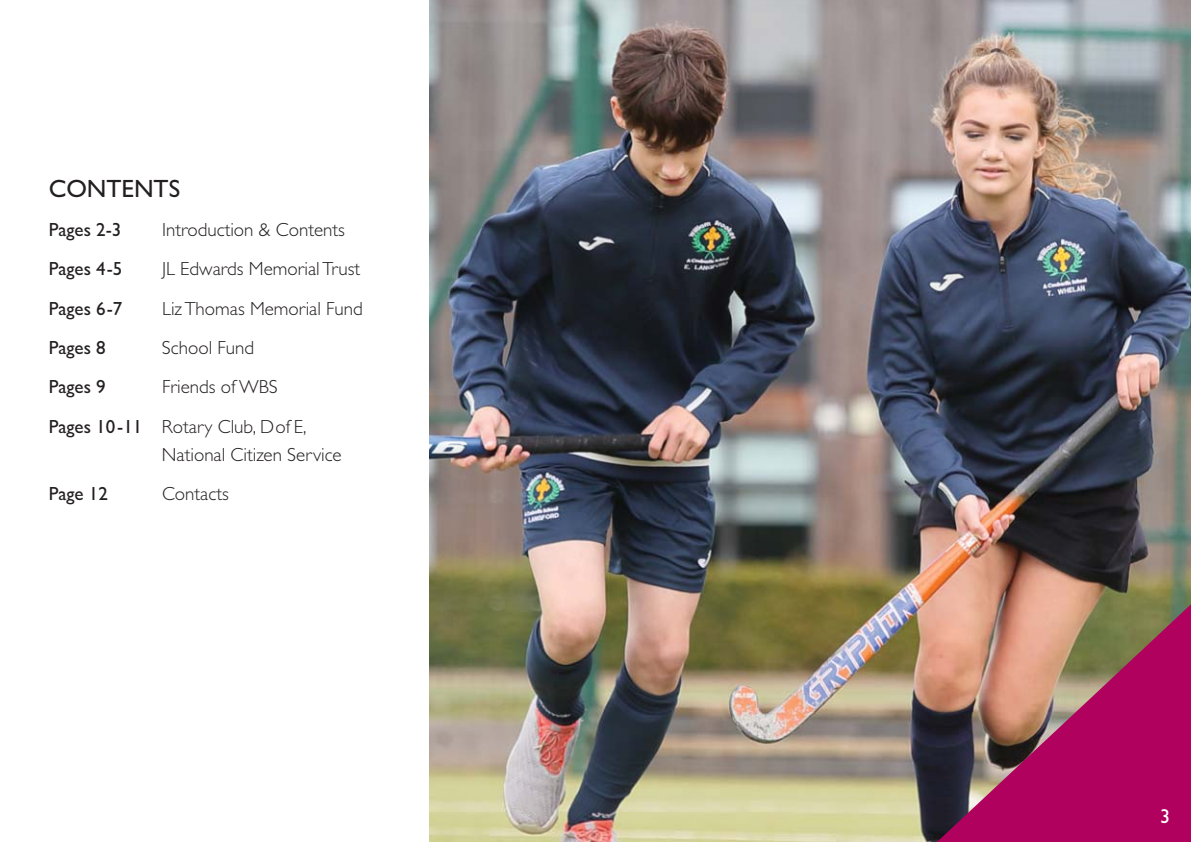
<style>
.page{position:relative;width:1191px;height:842px;background:#fff}
.page>*{position:absolute;margin:0;border:0;box-sizing:border-box;transform-origin:0 0}
.t1{font:25px "Gill Sans";color:#231f20}
.t2{font:20px "Gill Sans";color:#fff}
.t3{font:300 19px/39.4px "Gill Sans";color:#231f20}
.t4{font:19px "Gill Sans";color:#231f20}
.s1{font-weight:400}
</style>
<div class="page">
<img style="left:429px;top:0;width:762px;height:842px">
<img style="left:922px;top:588px;width:269px;height:254px">
<h1 class="t1" style="left:49px;top:173px;width:133px">CONTENTS</h1>
<p class="t4" style="left:49px;top:223px;width:74px">Pages 2-3</p>
<p class="t3" style="left:162px;top:212px;width:184px">Introduction &amp; Contents</p>
<p class="t4" style="left:49px;top:262px;width:75px">Pages 4-5</p>
<p class="t3" style="left:162px;top:251px;width:200px">JL Edwards Memorial Trust</p>
<p class="t4" style="left:49px;top:302px;width:75px">Pages 6-7</p>
<p class="t3" style="left:162px;top:291px;width:202px">Liz Thomas Memorial Fund</p>
<p class="t4" style="left:49px;top:341px;width:59px">Pages 8</p>
<p class="t3" style="left:162px;top:330px;width:94px">School Fund</p>
<p class="t4" style="left:49px;top:380px;width:59px">Pages 9</p>
<p class="t3" style="left:49px;top:369px;width:259px;text-indent:113px">Friends of WBS<br><span class="s1">Pages 10-11</span> Rotary Club, Dof E,</p>
<p class="t3" style="left:162px;top:437px;width:181px">National Citizen Service</p>
<p class="t4" style="left:49px;top:487px;width:61px">Page 12</p>
<p class="t3" style="left:162px;top:476px;width:68px">Contacts</p>
<p class="t2" style="left:1160px;top:809px;width:11px">3</p>
</div>
